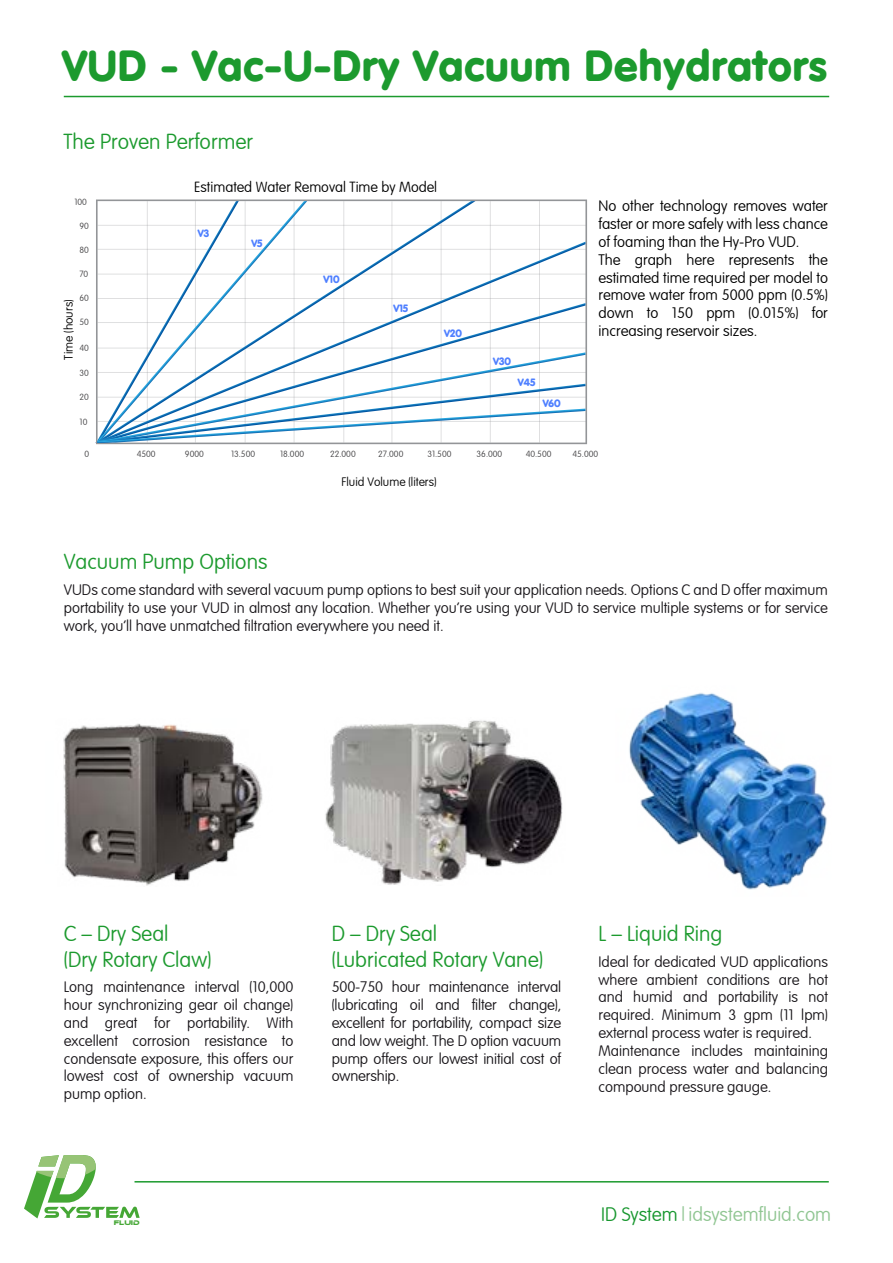
<style>
.page{position:relative;width:893px;height:1263px;background:#fff}
.page>*{position:absolute;margin:0;border:0;box-sizing:border-box;transform-origin:0 0}
.t1{font:900 42.45px "VAG Rounded";letter-spacing:.025em;color:#1c9a2e}
.t2{font:100 21.3px/25.5px "VAG Rounded Light S Si";color:#1c9a2e}
.t3{font:100 19.2px "VAG Rounded Light S Si";color:#91c693}
.t4{font:100 14.85px/17.9px "VAG Rounded Light S Si";color:#1a171b;text-align:justify}
.t5{font:100 14.85px/17.9px "VAG Rounded Light S Si";color:#000}
.t6{font:100 14.4px "VAG Rounded Light S Si";color:#000}
.t7{font:100 12px "VAG Rounded Light S Si";color:#000}
.t8{font:900 10.35px "VAG Rounded";color:#4f80ff}
.t9{font:100 8.85px "VAG Rounded Light S Si";color:#414042}
.t10{font:6.9px "Ethnocentric Rg";letter-spacing:-.035em;color:#45a735}
.s1{color:#18972f}
</style>
<div class="page">
<svg style="left:98px;top:201px;width:487px;height:244px"></svg>
<img style="left:63px;top:723px;width:200px;height:163px">
<img style="left:325px;top:720px;width:238px;height:165px">
<img style="left:629px;top:693px;width:198px;height:197px">
<hr style="left:135px;top:1181px;width:694px;height:1px;background:#1c9a2e">
<svg style="left:24px;top:1155px;width:116px;height:63px"></svg>
<hr style="left:64px;top:96px;width:765px;height:1px;background:#1c9a2e">
<h1 class="t1" style="left:62px;top:41px;width:766px">VUD - Vac-U-Dry Vacuum Dehydrators</h1>
<h2 class="t2" style="left:63px;top:129px;width:191px">The Proven Performer</h2>
<p class="t9" style="left:74px;top:196px;width:14px">100</p>
<p class="t9" style="left:79px;top:220px;width:11px">90</p>
<p class="t9" style="left:79px;top:244px;width:11px">80</p>
<p class="t9" style="left:79px;top:269px;width:10px">70</p>
<p class="t9" style="left:79px;top:293px;width:11px">60</p>
<p class="t7" style="left:62px;top:359px;width:61px;rotate:-90deg">Time (hours)</p>
<p class="t9" style="left:79px;top:317px;width:11px">50</p>
<p class="t9" style="left:79px;top:343px;width:11px">40</p>
<p class="t9" style="left:79px;top:367px;width:11px">30</p>
<p class="t9" style="left:79px;top:392px;width:11px">20</p>
<p class="t9" style="left:80px;top:417px;width:9px">10</p>
<p class="t6" style="left:194px;top:179px;width:245px">Estimated Water Removal Time by Model</p>
<p class="t8" style="left:198px;top:227px;width:13px">V3</p>
<p class="t8" style="left:251px;top:237px;width:13px">V5</p>
<p class="t8" style="left:324px;top:273px;width:17px">V10</p>
<p class="t8" style="left:393px;top:302px;width:16px">V15</p>
<p class="t8" style="left:444px;top:327px;width:19px">V20</p>
<p class="t8" style="left:493px;top:355px;width:19px">V30</p>
<p class="t8" style="left:518px;top:376px;width:19px">V45</p>
<p class="t8" style="left:543px;top:397px;width:20px">V60</p>
<p class="t5" style="left:598px;top:197px;width:231px">No other technology removes water faster or more safely with less chance of foaming than the Hy-Pro VUD.<br>The graph here represents the estimated time required per model to remove water from 5000 ppm (0.5%) down to 150 ppm (0.015%) for increasing reservoir sizes.</p>
<p class="t9" style="left:84px;top:449px;width:6px">0</p>
<p class="t9" style="left:137px;top:449px;width:20px">4500</p>
<p class="t9" style="left:185px;top:449px;width:20px">9000</p>
<p class="t9" style="left:231px;top:449px;width:26px">13.500</p>
<p class="t9" style="left:280px;top:449px;width:26px">18.000</p>
<p class="t9" style="left:330px;top:449px;width:27px">22.000</p>
<p class="t9" style="left:378px;top:449px;width:27px">27.000</p>
<p class="t9" style="left:427px;top:449px;width:26px">31.500</p>
<p class="t9" style="left:477px;top:449px;width:27px">36.000</p>
<p class="t9" style="left:526px;top:449px;width:27px">40.500</p>
<p class="t9" style="left:572px;top:449px;width:27px">45.000</p>
<h2 class="t2" style="left:64px;top:549px;width:205px">Vacuum Pump Options</h2>
<p class="t7" style="left:342px;top:475px;width:96px">Fluid Volume (liters)</p>
<p class="t4" style="left:64px;top:581px;width:766px">VUDs come standard with several vacuum pump options to best suit your application needs. Options C and D offer maximum portability to use your VUD in almost any location. Whether you’re using your VUD to service multiple systems or for service work, you’ll have unmatched filtration everywhere you need it.</p>
<h2 class="t2" style="left:64px;top:921px;width:106px">C – Dry Seal</h2>
<h2 class="t2" style="left:598px;top:921px;width:125px">L – Liquid Ring</h2>
<h2 class="t2" style="left:64px;top:946px;width:149px">(Dry Rotary Claw)</h2>
<h2 class="t2" style="left:332px;top:921px;width:213px">D – Dry Seal<br>(Lubricated Rotary Vane)</h2>
<p class="t4" style="left:332px;top:978px;width:231px">500-750 hour maintenance interval (lubricating oil and filter change), excellent for portability, compact size and low weight. The D option vacuum pump offers our lowest initial cost of ownership.</p>
<p class="t4" style="left:598px;top:952px;width:231px;text-align:left">Ideal for dedicated VUD applications where ambient conditions are hot and humid and portability is not required. Minimum 3 gpm (11 lpm) external process water is required.<br>Maintenance includes maintaining clean process water and balancing compound pressure gauge.</p>
<p class="t4" style="left:64px;top:978px;width:231px">Long maintenance interval (10,000 hour synchronizing gear oil change) and great for portability. With excellent corrosion resistance to condensate exposure, this offers our lowest cost of ownership vacuum pump option.</p>
<p class="t10" style="left:114px;top:1219px;width:27px">FLUID</p>
<p class="t3" style="left:601px;top:1203px;width:231px"><span class="s1">ID System</span> | idsystemfluid.com</p>
</div>
